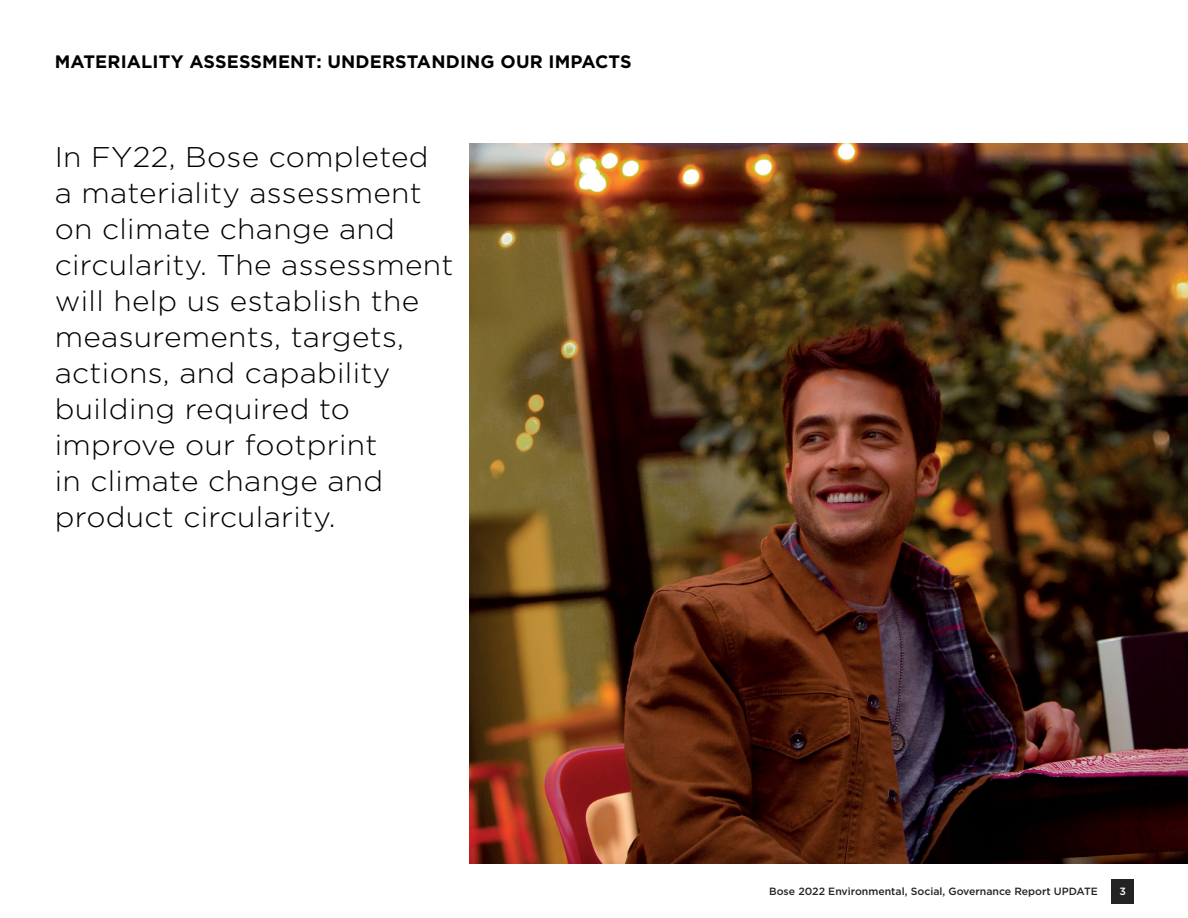
<style>
.page{position:relative;width:1188px;height:918px;background:#fff}
.page>*{position:absolute;margin:0;border:0;box-sizing:border-box;transform-origin:0 0}
.t1{font:300 28.5px/36px "Gotham";letter-spacing:.01em;color:#000;scale:1.05 1}
.t2{font:700 18px "Gotham";letter-spacing:.01em;color:#000}
.t3{font:500 10.5px "Gotham";color:#232323}
.t4{font:500 10.5px "Gotham";color:#fff}
</style>
<div class="page">
<div style="left:1111px;top:879px;width:23px;height:24px;background:#232323"></div>
<img style="left:470px;top:144px;width:718px;height:720px">
<p class="t2" style="left:55px;top:50px;width:578px">MATERIALITY ASSESSMENT: UNDERSTANDING OUR IMPACTS</p>
<p class="t1" style="left:55px;top:138px;width:381px">In FY22, Bose completed<br>a materiality assessment on climate change and circularity. The assessment will help us establish the measurements, targets, actions, and capability building required to improve our footprint<br>in climate change and product circularity.</p>
<p class="t3" style="left:769px;top:885px;width:330px">Bose 2022 Environmental, Social, Governance Report UPDATE</p>
<p class="t4" style="left:1120px;top:885px;width:8px">3</p>
</div>
